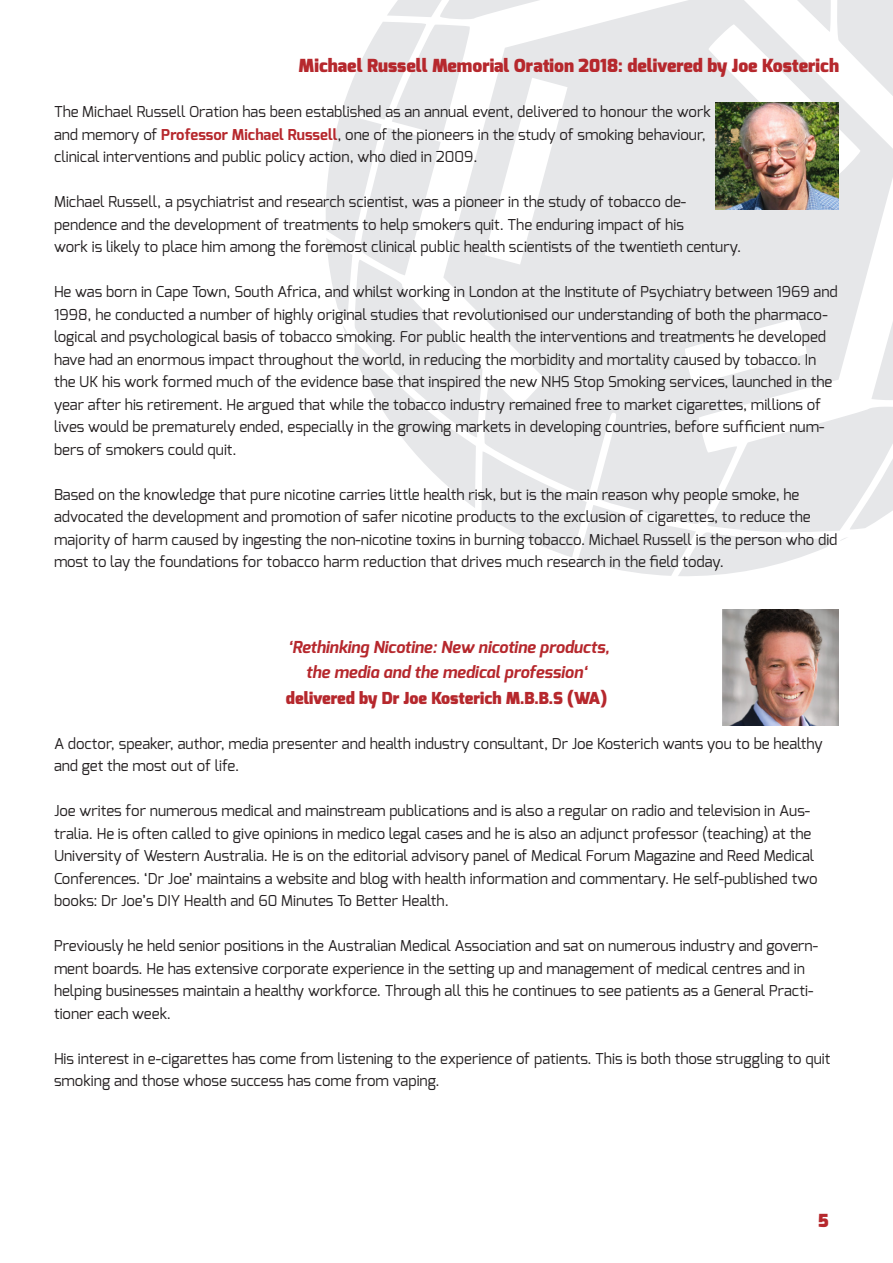
<style>
.page{position:relative;width:893px;height:1263px;background:#fff}
.page>*{position:absolute;margin:0;border:0;box-sizing:border-box;transform-origin:0 0}
.Page_Heading_KAC_Red{font:900 18px "Exo";color:#b6282d}
.SPOT_Orange_Title{font:900 18px "Exo";color:#b6282d}
.t1{font:italic 700 16.5px/25.5px "Exo";color:#b6282d;text-align:center}
.t2{font:900 16.5px "Exo";color:#b6282d}
.t3{font:15px/22.5px "Exo";color:#231f20}
.s1{font-weight:700;color:#b6282d}
</style>
<div class="page">
<svg style="left:326px;top:0;width:567px;height:576px;fill:#e6e7e9"></svg>
<img style="left:715px;top:102px;width:124px;height:107px">
<img style="left:723px;top:610px;width:116px;height:116px">
<p class="Page_Heading_KAC_Red" style="left:299px;top:54px;width:542px">Michael Russell Memorial Oration 2018: delivered by Joe Kosterich</p>
<p class="t3" style="left:54px;top:101px;width:658px">The Michael Russell Oration has been established as an annual event, delivered to honour the work and memory of <span class="s1">Professor Michael Russell</span>, one of the pioneers in the study of smoking behaviour, clinical interventions and public policy action, who died in 2009.</p>
<p class="t3" style="left:54px;top:191px;width:689px">Michael Russell, a psychiatrist and research scientist, was a pioneer in the study of tobacco de&shy;pendence and the development of treatments to help smokers quit. The enduring impact of his<br>work is likely to place him among the foremost clinical public health scientists of the twentieth century.</p>
<p class="t3" style="left:54px;top:281px;width:785px">He was born in Cape Town, South Africa, and whilst working in London at the Institute of Psychiatry between 1969 and 1998, he conducted a number of highly original studies that revolutionised our understanding of both the pharmaco&shy;logical and psychological basis of tobacco smoking. For public health the interventions and treatments he developed have had an enormous impact throughout the world, in reducing the morbidity and mortality caused by tobacco. In the UK his work formed much of the evidence base that inspired the new NHS Stop Smoking services, launched in the year after his retirement. He argued that while the tobacco industry remained free to market cigarettes, millions of lives would be prematurely ended, especially in the growing markets in developing countries, before sufficient num&shy;bers of smokers could quit.</p>
<p class="t3" style="left:54px;top:483px;width:785px">Based on the knowledge that pure nicotine carries little health risk, but is the main reason why people smoke, he advocated the development and promotion of safer nicotine products to the exclusion of cigarettes, to reduce the majority of harm caused by ingesting the non-nicotine toxins in burning tobacco. Michael Russell is the person who did most to lay the foundations for tobacco harm reduction that drives much research in the field today.</p>
<p class="t1" style="left:288px;top:634px;width:323px">‘Rethinking Nicotine: New nicotine products, the media and the medical profession‘</p>
<p class="t2" style="left:286px;top:687px;width:323px">delivered by Dr Joe Kosterich M.B.B.S (WA)</p>
<p class="t3" style="left:54px;top:732px;width:770px">A doctor, speaker, author, media presenter and health industry consultant, Dr Joe Kosterich wants you to be healthy and get the most out of life.</p>
<p class="t3" style="left:54px;top:799px;width:765px">Joe writes for numerous medical and mainstream publications and is also a regular on radio and television in Aus&shy;tralia. He is often called to give opinions in medico legal cases and he is also an adjunct professor (teaching) at the University of Western Australia. He is on the editorial advisory panel of Medical Forum Magazine and Reed Medical Conferences. ‘Dr Joe’ maintains a website and blog with health information and commentary. He self-published two books: Dr Joe’s DIY Health and 60 Minutes To Better Health.</p>
<p class="t3" style="left:54px;top:934px;width:766px">Previously he held senior positions in the Australian Medical Association and sat on numerous industry and govern&shy;ment boards. He has extensive corporate experience in the setting up and management of medical centres and in helping businesses maintain a healthy workforce. Through all this he continues to see patients as a General Practi&shy;tioner each week.</p>
<p class="t3" style="left:54px;top:1047px;width:778px">His interest in e-cigarettes has come from listening to the experience of patients. This is both those struggling to quit smoking and those whose success has come from vaping.</p>
<p class="SPOT_Orange_Title" style="left:818px;top:1209px;width:12px">5</p>
</div>
